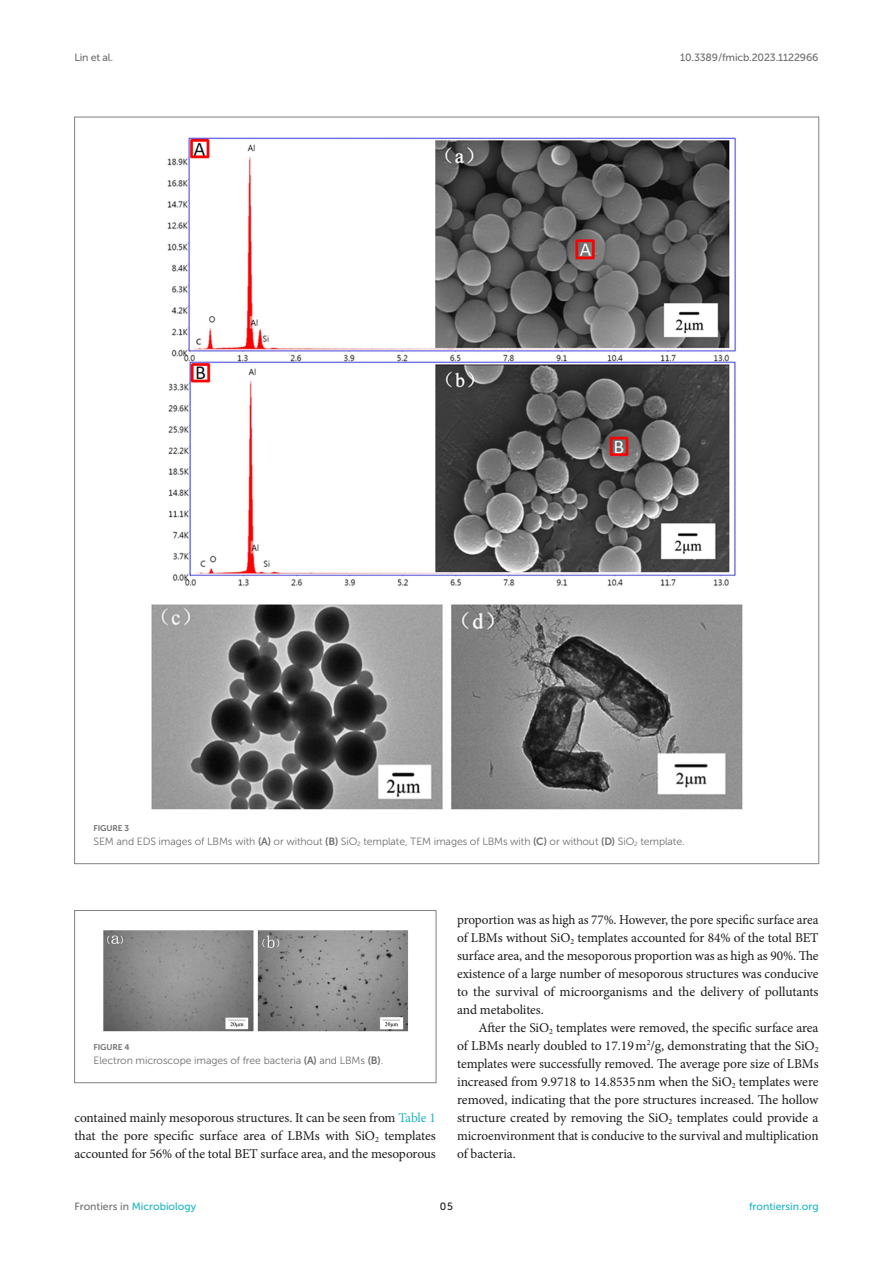
<style>
.page{position:relative;width:893px;height:1263px;background:#fff}
.page>*{position:absolute;margin:0;border:0;box-sizing:border-box;transform-origin:0 0}
.TEXT_FLUSH{font:13.5px/18px "Minion Pro";letter-spacing:-.01em;color:#1b1c1b;text-align:justify}
.TEXT{font:13.5px/18px "Minion Pro";letter-spacing:-.005em;color:#1b1c1b;text-align:justify}
.FIG_LEG{font:10.5px "Museo Sans 300";letter-spacing:-.01em;color:#706f70}
.t1{font:10.5px "Museo Sans 500";color:#1db5c3}
.t2{font:10.5px "Museo Sans 500";letter-spacing:-.015em;color:#706f70}
.t3{font:10.5px "Museo Sans 500";color:#1b1c1b}
.FIG_HD{font:8.25px "Museo Sans 700";letter-spacing:-.01em;color:#706f70}
.s1{font-family:"Museo Sans 700"}
.s2{color:#1db5c3}
.s3{color:#706f70}
</style>
<div class="page">
<img style="left:151px;top:137px;width:592px;height:673px">
<img style="left:103px;top:930px;width:305px;height:101px">
<div style="left:74px;top:910px;width:362px;height:173px;border:1px solid #808285"></div>
<p class="t2" style="left:74px;top:51px;width:40px">Lin et al.</p>
<p class="t2" style="left:680px;top:51px;width:140px">10.3389/fmicb.2023.1122966</p>
<p class="FIG_HD" style="left:94px;top:824px;width:37px">FIGURE 3</p>
<p class="FIG_LEG" style="left:94px;top:835px;width:593px">SEM and EDS images of LBMs with <span class="s1">(A)</span> or without <span class="s1">(B)</span> SiO<sub>2</sub> template, TEM images of LBMs with <span class="s1">(C)</span> or without <span class="s1">(D)</span> SiO<sub>2</sub> template.</p>
<p class="FIG_HD" style="left:94px;top:1043px;width:37px">FIGURE 4</p>
<p class="FIG_LEG" style="left:94px;top:1054px;width:291px">Electron microscope images of free bacteria <span class="s1">(A)</span> and LBMs <span class="s1">(B)</span>.</p>
<p class="TEXT_FLUSH" style="left:74px;top:1109px;width:363px">contained mainly mesoporous structures. It can be seen from <span class="s2">Table 1 </span>that the pore specific surface area of LBMs with SiO<sub>2</sub> templates accounted for 56% of the total BET surface area, and the mesoporous</p>
<p class="TEXT_FLUSH" style="left:457px;top:911px;width:363px">proportion was as high as 77%. However, the pore specific surface area of LBMs without SiO<sub>2</sub> templates accounted for 84% of the total BET surface area, and the mesoporous proportion was as high as 90%. The existence of a large number of mesoporous structures was conducive to the survival of microorganisms and the delivery of pollutants and metabolites.</p>
<p class="TEXT" style="left:457px;top:1019px;width:363px;text-indent:21px">After the SiO<sub>2</sub> templates were removed, the specific surface area of LBMs nearly doubled to 17.19m<sup>2</sup>/g, demonstrating that the SiO<sub>2 </sub>templates were successfully removed. The average pore size of LBMs increased from 9.9718 to 14.8535nm when the SiO<sub>2</sub> templates were removed, indicating that the pore structures increased. The hollow structure created by removing the SiO<sub>2</sub> templates could provide a microenvironment that is conducive to the survival and multiplication of bacteria.</p>
<p class="t1" style="left:74px;top:1200px;width:123px"><span class="s3">Frontiers in</span> Microbiology</p>
<p class="t3" style="left:440px;top:1200px;width:14px">05</p>
<p class="t1" style="left:749px;top:1200px;width:71px">frontiersin.org</p>
</div>
